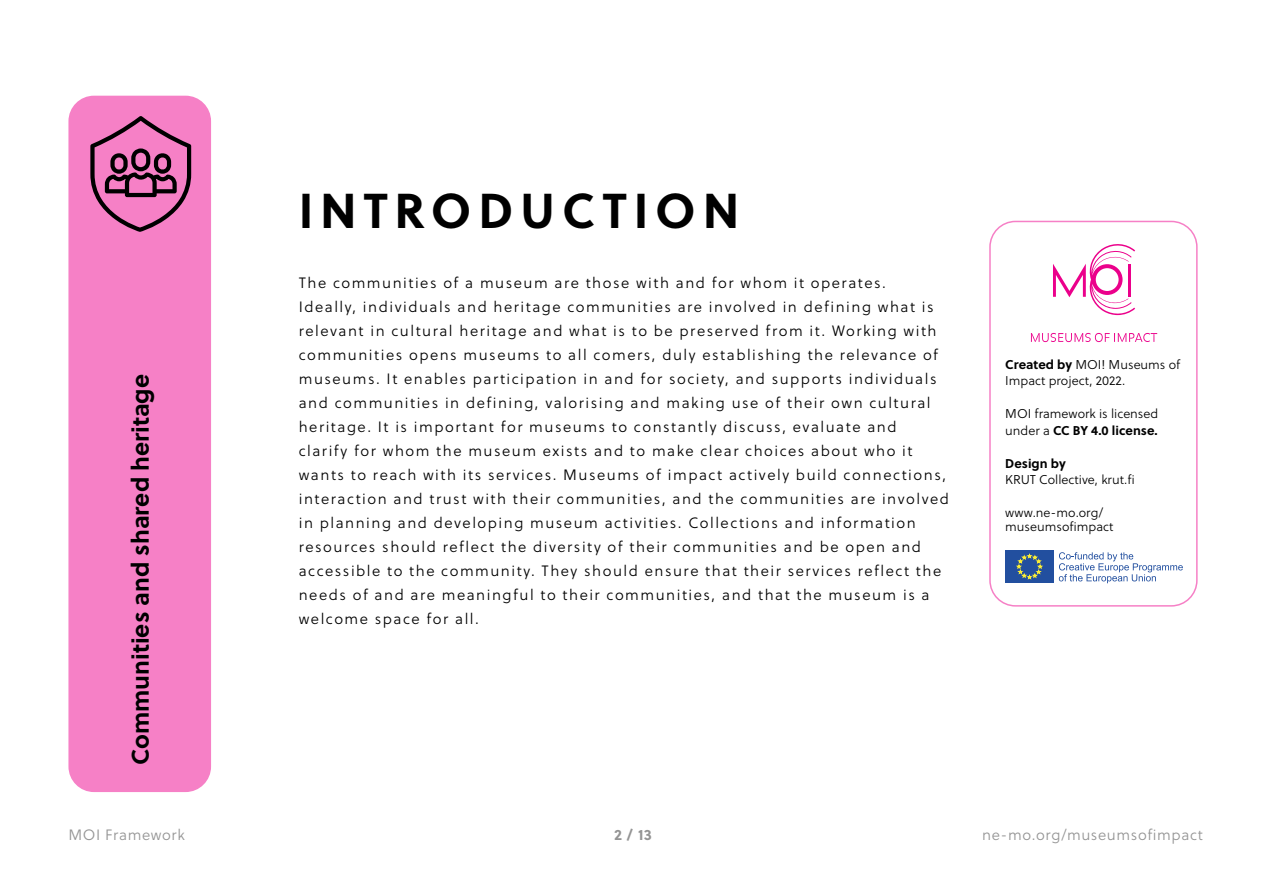
<style>
.page{position:relative;width:1263px;height:893px;background:#fff}
.page>*{position:absolute;margin:0;border:0;box-sizing:border-box;transform-origin:0 0}
.heading_big{font:700 48.9px "Soleil";letter-spacing:.14em;color:#000}
.t1{font:700 24px "Soleil";color:#000}
.paragraph_light{font:15px/24px "Soleil Lt";letter-spacing:.1em;color:#000}
.t2{font:15px "Soleil Lt";letter-spacing:.04em;color:#949494}
.t3{font:700 15px "Soleil";color:#949494}
.t4{font:12.75px/16.5px "Soleil Lt";color:#000}
.s1{font-family:"Soleil";font-weight:700}
</style>
<div class="page">
<div style="left:68px;top:96px;width:143px;height:696px;background:#f680c6;border-radius:26px"></div>
<svg style="left:90px;top:116px;width:101px;height:116px"></svg>
<svg style="left:1031px;top:333px;width:126px;height:9px"></svg>
<svg style="left:1053px;top:244px;width:82px;height:72px"></svg>
<div style="left:989px;top:221px;width:208px;height:386px;border:2px solid #f680c6;border-radius:26px"></div>
<div style="left:1005px;top:550px;width:49px;height:33px;background:#224f9f"></div>
<svg style="left:1017px;top:554px;width:25px;height:25px"></svg>
<svg style="left:1059px;top:552px;width:124px;height:31px"></svg>
<h2 class="t1" style="left:122px;top:765px;width:392px;rotate:-90deg">Communities and shared heritage</h2>
<p class="heading_big" style="left:299px;top:173px;width:442px">INTRODUCTION</p>
<p class="paragraph_light" style="left:299px;top:271px;width:652px">The communities of a museum are those with and for whom it operates.<br>Ideally, individuals and heritage communities are involved in defining what is relevant in cultural heritage and what is to be preserved from it. Working with communities opens museums to all comers, duly establishing the relevance of museums. It enables participation in and for society, and supports individuals and communities in defining, valorising and making use of their own cultural heritage. It is important for museums to constantly discuss, evaluate and<br>clarify for whom the museum exists and to make clear choices about who it wants to reach with its services. Museums of impact actively build connections, interaction and trust with their communities, and the communities are involved in planning and developing museum activities. Collections and information resources should reflect the diversity of their communities and be open and accessible to the community. They should ensure that their services reflect the needs of and are meaningful to their communities, and that the museum is a welcome space for all.</p>
<p class="t4" style="left:1005px;top:356px;width:177px"><span class="s1">Created by</span> MOI! Museums of<br>Impact project, 2022.</p>
<p class="t4" style="left:1005px;top:406px;width:155px">MOI framework is licensed under a <span class="s1">CC BY 4.0 license.</span></p>
<p class="t4" style="left:1005px;top:455px;width:131px"><span class="s1">Design by<br></span>KRUT Collective, krut.fi</p>
<p class="t4" style="left:1005px;top:506px;width:110px;line-height:13.5px">www.ne-mo.org/ museumsofimpact</p>
<p class="t2" style="left:68px;top:824px;width:118px">MOI Framework</p>
<p class="t3" style="left:614px;top:823px;width:39px">2 / 13</p>
<p class="t2" style="left:982px;top:824px;width:222px">ne-mo.org/museumsofimpact</p>
</div>
